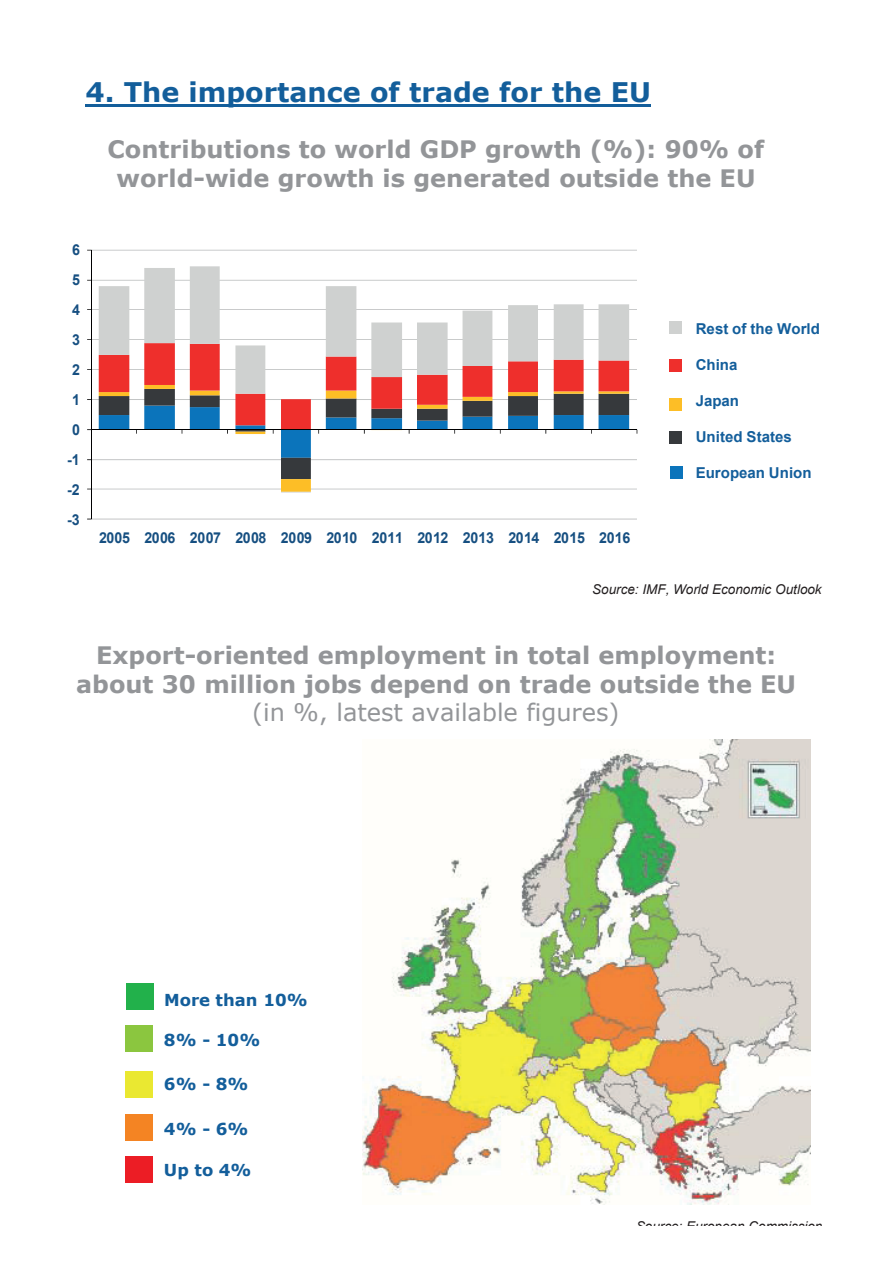
<style>
.page{position:relative;width:893px;height:1263px;background:#fff}
.page>*{position:absolute;margin:0;border:0;box-sizing:border-box;transform-origin:0 0}
.t1{font:700 27px "Verdana";color:#135e9b}
.t2{font:700 24px/28.8px "Verdana";color:#939598;text-align:center}
.t3{font:24px "Verdana";color:#939598}
.t4{font:700 16.5px "Verdana";color:#135e9b}
.t5{font:700 15px "Arial";letter-spacing:-.03em;color:#164f81;scale:.94 1}
.t6{font:700 15px "Arial";color:#135e9b}
.t7{font:italic 13.5px "Arial";color:#231f20}
</style>
<div class="page">
<hr style="left:92px;top:519px;width:545px;height:1px;background:#b5b7b8">
<hr style="left:92px;top:489px;width:545px;height:1px;background:#b5b7b8">
<hr style="left:92px;top:459px;width:545px;height:1px;background:#b5b7b8">
<hr style="left:92px;top:399px;width:545px;height:1px;background:#b5b7b8">
<hr style="left:92px;top:369px;width:545px;height:1px;background:#b5b7b8">
<hr style="left:92px;top:339px;width:545px;height:1px;background:#b5b7b8">
<hr style="left:92px;top:309px;width:545px;height:1px;background:#b5b7b8">
<hr style="left:92px;top:280px;width:545px;height:1px;background:#b5b7b8">
<hr style="left:92px;top:250px;width:545px;height:1px;background:#b5b7b8">
<svg style="left:99px;top:266px;width:530px;height:226px"></svg>
<hr style="left:91px;top:250px;width:1px;height:269px;background:#000001">
<hr style="left:92px;top:429px;width:545px;height:1px;background:#000001">
<svg style="left:99px;top:406px;width:530px;height:52px"></svg>
<div style="left:669px;top:321px;width:13px;height:13px;background:#cfd1d0"></div>
<div style="left:669px;top:360px;width:13px;height:12px;background:#ee2f2c"></div>
<div style="left:669px;top:398px;width:13px;height:13px;background:#fdbe26"></div>
<div style="left:669px;top:432px;width:13px;height:12px;background:#36393c"></div>
<div style="left:670px;top:466px;width:13px;height:12px;background:#0b74bb"></div>
<hr style="left:86px;top:104px;width:565px;height:3px;background:#135e9b">
<div style="left:126px;top:984px;width:28px;height:26px;background:#22b14b"></div>
<div style="left:125px;top:1025px;width:28px;height:26px;background:#8bc63f"></div>
<div style="left:125px;top:1071px;width:28px;height:26px;background:#eae831"></div>
<div style="left:125px;top:1115px;width:28px;height:26px;background:#f48423"></div>
<div style="left:125px;top:1156px;width:28px;height:26px;background:#ec1d25"></div>
<img style="left:362px;top:740px;width:448px;height:465px">
<p class="t1" style="left:86px;top:73px;width:567px">4. The importance of trade for the EU</p>
<p class="t2" style="left:108px;top:134px;width:658px">Contributions to world GDP growth (%): 90% of world-wide growth is generated outside the EU</p>
<p class="t5" style="left:72px;top:242px;width:10px">6</p>
<p class="t5" style="left:72px;top:272px;width:10px">5</p>
<p class="t5" style="left:72px;top:302px;width:10px">4</p>
<p class="t5" style="left:72px;top:332px;width:10px">3</p>
<p class="t5" style="left:72px;top:362px;width:10px">2</p>
<p class="t5" style="left:72px;top:391px;width:10px">1</p>
<p class="t5" style="left:72px;top:421px;width:10px">0</p>
<p class="t5" style="left:67px;top:451px;width:15px">-1</p>
<p class="t5" style="left:67px;top:481px;width:15px">-2</p>
<p class="t5" style="left:67px;top:511px;width:15px">-3</p>
<p class="t5" style="left:99px;top:529px;width:567px">2005 2006 2007 2008 2009 2010 2011 2012 2013 2014 2015 2016</p>
<p class="t6" style="left:696px;top:320px;width:126px">Rest of the World</p>
<p class="t6" style="left:696px;top:356px;width:43px">China</p>
<p class="t6" style="left:696px;top:392px;width:45px">Japan</p>
<p class="t6" style="left:696px;top:428px;width:98px">United States</p>
<p class="t6" style="left:696px;top:464px;width:117px">European Union</p>
<p class="t7" style="left:592px;top:581px;width:231px">Source: IMF, World Economic Outlook</p>
<p class="t2" style="left:76px;top:640px;width:721px">Export-oriented employment in total employment: about 30 million jobs depend on trade outside the EU</p>
<p class="t3" style="left:252px;top:696px;width:369px">(in %, latest available figures)</p>
<p class="t4" style="left:164px;top:988px;width:145px">More than 10%</p>
<p class="t4" style="left:164px;top:1028px;width:98px">8% - 10%</p>
<p class="t4" style="left:164px;top:1072px;width:86px">6% - 8%</p>
<p class="t4" style="left:164px;top:1117px;width:86px">4% - 6%</p>
<p class="t4" style="left:164px;top:1159px;width:89px">Up to 4%</p>
<p class="t7" style="left:636px;top:1218px;width:188px">Source: European Commission</p>
</div>
